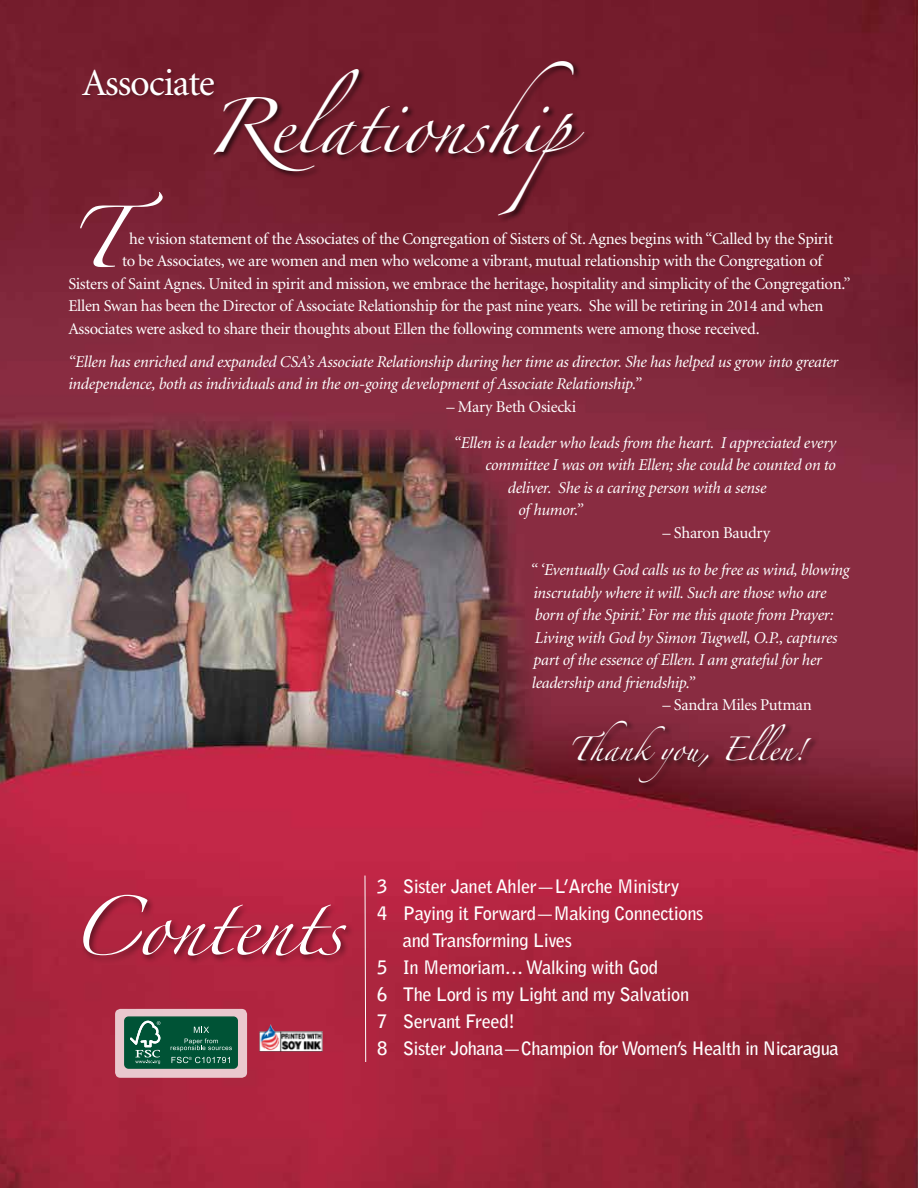
<style>
.page{position:relative;width:918px;height:1188px;background:#fff}
.page>*{position:absolute;margin:0;border:0;box-sizing:border-box;transform-origin:0 0}
.t1{font:55.05px "Zapfino";color:#fff}
.t2{font:53.1px "Zapfino";color:#fff}
.t3{font:49.5px "Zapfino";color:#fff}
.t4{font:38.25px "Minion";letter-spacing:-.03em;color:#fff}
.t5{font:21.45px "Zapfino";color:#fff}
.t6{font:700 18.45px "Bell Gothic";letter-spacing:-.025em;color:#fff}
.t7{font:italic 16.5px/22.5px "Minion";letter-spacing:-.015em;color:#fff}
.t8{font:16.5px "Minion";letter-spacing:-.02em;color:#fff}
</style>
<div class="page">
<img style="left:0;top:0;width:918px;height:1188px">
<div style="left:81px;top:893px;width:274px;height:72px;background:#000;opacity:.5"></div>
<svg style="left:364px;top:875px;width:3px;height:188px"></svg>
<img style="left:259px;top:1024px;width:64px;height:28px">
<div style="left:115px;top:1009px;width:132px;height:69px;background:linear-gradient(to right,#e7c7cd,#ebc8ce);border-radius:5px"></div>
<div style="left:213px;top:60px;width:379px;height:163px;background:#000;opacity:.65"></div>
<div style="left:572px;top:719px;width:247px;height:71px;background:#000;opacity:.65"></div>
<div style="left:81px;top:67px;width:138px;height:34px;background:#000;opacity:.25"></div>
<div style="left:125px;top:1017px;width:112px;height:51px;background:#005336;border-radius:4px"></div>
<div style="left:124px;top:1017px;width:114px;height:51px;border:1px solid #005336;border-radius:4px"></div>
<svg style="left:130px;top:1021px;width:30px;height:43px"></svg>
<svg style="left:194px;top:1027px;width:15px;height:6px"></svg>
<svg style="left:171px;top:1039px;width:61px;height:12px"></svg>
<svg style="left:171px;top:1057px;width:59px;height:6px"></svg>
<h3 class="t3" style="left:205px;top:106px;width:425px">Relationship</h3>
<h3 class="t4" style="left:82px;top:64px;width:134px">Associate</h3>
<h1 class="t1" style="left:68px;top:215px;width:96px">T</h1>
<p class="t8" style="left:129px;top:230px;width:705px">he vision statement of the Associates of the Congregation of Sisters of St. Agnes begins with “Called by the Spirit</p>
<p class="t8" style="left:122px;top:253px;width:702px">to be Associates, we are women and men who welcome a vibrant, mutual relationship with the Congregation of</p>
<p class="t8" style="left:68px;top:275px;width:784px">Sisters of Saint Agnes. United in spirit and mission, we embrace the heritage, hospitality and simplicity of the Congregation.”</p>
<p class="t8" style="left:68px;top:298px;width:757px">Ellen Swan has been the Director of Associate Relationship for the past nine years. She will be retiring in 2014 and when</p>
<p class="t8" style="left:68px;top:320px;width:693px">Associates were asked to share their thoughts about Ellen the following comments were among those received.</p>
<p class="t7" style="left:68px;top:351px;width:771px">“Ellen has enriched and expanded CSA’s Associate Relationship during her time as director. She has helped us grow into greater independence, both as individuals and in the on-going development of Associate Relationship.”</p>
<p class="t8" style="left:446px;top:398px;width:131px">– Mary Beth Osiecki</p>
<p class="t7" style="left:454px;top:432px;width:384px">“Ellen is a leader who leads from the heart. I appreciated every</p>
<p class="t7" style="left:485px;top:454px;width:352px">committee I was on with Ellen; she could be counted on to</p>
<p class="t7" style="left:508px;top:477px;width:260px">deliver. She is a caring person with a sense</p>
<p class="t7" style="left:518px;top:499px;width:67px">of humor.”</p>
<p class="t8" style="left:662px;top:524px;width:109px">– Sharon Baudry</p>
<p class="t7" style="left:530px;top:559px;width:321px">“ ‘Eventually God calls us to be free as wind, blowing inscrutably where it will. Such are those who are born of the Spirit.’ For me this quote from Prayer:<br>Living with God by Simon Tugwell, O.P., captures part of the essence of Ellen. I am grateful for her leadership and friendship.”</p>
<p class="t8" style="left:662px;top:697px;width:151px">– Sandra Miles Putman</p>
<h3 class="t5" style="left:568px;top:740px;width:238px">Thankyou, Ellen!</h3>
<h2 class="t2" style="left:69px;top:905px;width:276px">Contents</h2>
<p class="t6" style="left:377px;top:875px;width:304px">3 Sister Janet Ahler—L’Arche Ministry</p>
<p class="t6" style="left:377px;top:902px;width:328px">4 Paying it Forward—Making Connections</p>
<p class="t6" style="left:403px;top:929px;width:171px">and Transforming Lives</p>
<p class="t6" style="left:377px;top:956px;width:282px">5 In Memoriam… Walking with God</p>
<p class="t6" style="left:377px;top:983px;width:314px">6 The Lord is my Light and my Salvation</p>
<p class="t6" style="left:377px;top:1011px;width:140px">7 Servant Freed!</p>
<p class="t6" style="left:377px;top:1038px;width:463px">8 Sister Johana—Champion for Women’s Health in Nicaragua</p>
</div>
